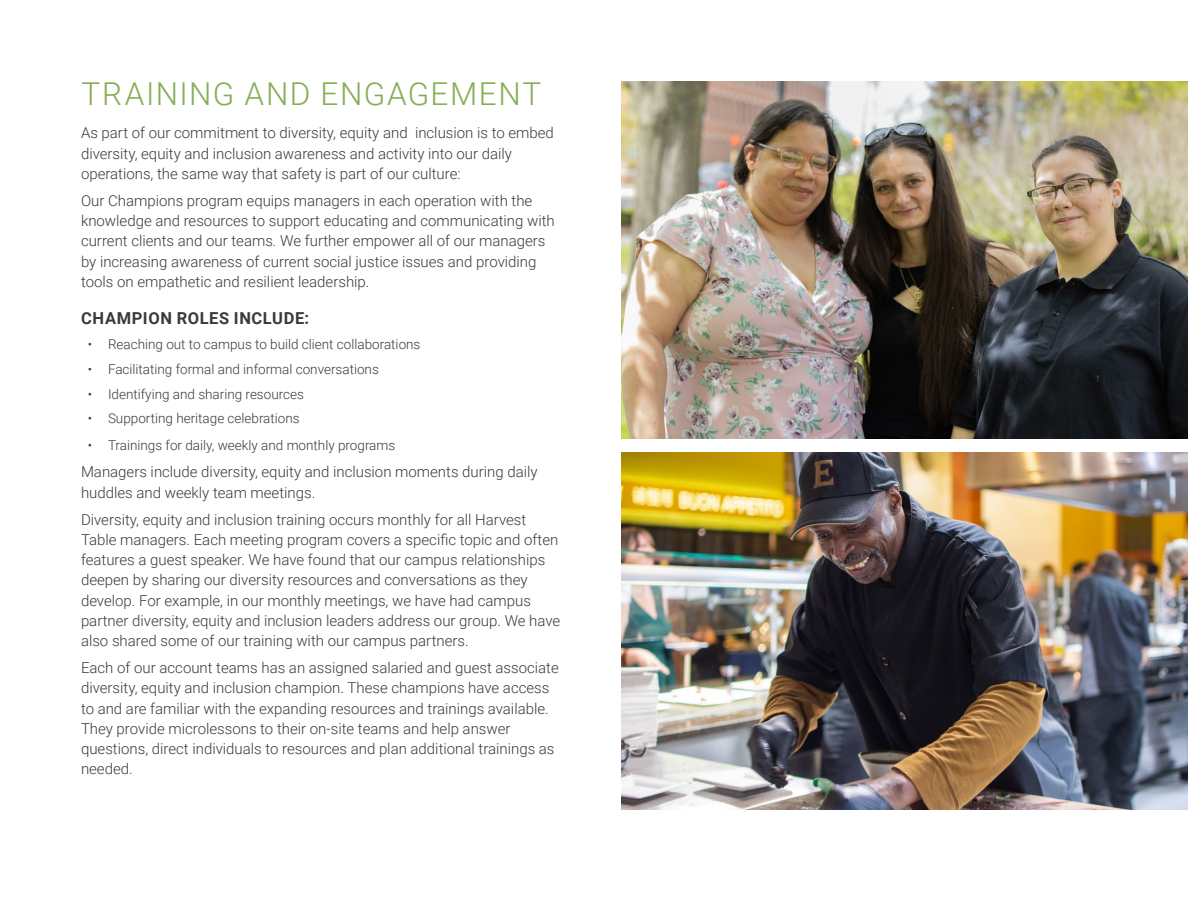
<style>
.page{position:relative;width:1188px;height:918px;background:#fff}
.page>*{position:absolute;margin:0;border:0;box-sizing:border-box;transform-origin:0 0}
.t1{font:300 31.5px "Roboto";letter-spacing:.05em;color:#85ad54}
.t2{font:700 16.5px "Roboto";letter-spacing:.035em;color:#3d3936}
.t3{font:300 15px/20.2px "Roboto";color:#3d3936}
.t4{font:300 13.5px "Roboto";color:#3d3936}
</style>
<div class="page">
<img style="left:621px;top:81px;width:567px;height:358px">
<img style="left:621px;top:452px;width:567px;height:358px">
<h1 class="t1" style="left:82px;top:71px;width:461px">TRAINING AND ENGAGEMENT</h1>
<p class="t3" style="left:81px;top:122px;width:474px">As part of our commitment to diversity, equity and inclusion is to embed diversity, equity and inclusion awareness and activity into our daily operations, the same way that safety is part of our culture:</p>
<p class="t3" style="left:81px;top:190px;width:475px">Our Champions program equips managers in each operation with the knowledge and resources to support educating and communicating with current clients and our teams. We further empower all of our managers by increasing awareness of current social justice issues and providing tools on empathetic and resilient leadership.</p>
<p class="t2" style="left:81px;top:307px;width:229px">CHAMPION ROLES INCLUDE:</p>
<p class="t4" style="left:88px;top:335px;width:334px">• Reaching out to campus to build client collaborations</p>
<p class="t4" style="left:88px;top:360px;width:293px">• Facilitating formal and informal conversations</p>
<p class="t4" style="left:88px;top:384px;width:218px">• Identifying and sharing resources</p>
<p class="t4" style="left:88px;top:409px;width:213px">• Supporting heritage celebrations</p>
<p class="t4" style="left:88px;top:436px;width:309px">• Trainings for daily, weekly and monthly programs</p>
<p class="t3" style="left:81px;top:461px;width:458px">Managers include diversity, equity and inclusion moments during daily huddles and weekly team meetings.</p>
<p class="t3" style="left:81px;top:509px;width:481px">Diversity, equity and inclusion training occurs monthly for all Harvest Table managers. Each meeting program covers a specific topic and often features a guest speaker. We have found that our campus relationships deepen by sharing our diversity resources and conversations as they develop. For example, in our monthly meetings, we have had campus partner diversity, equity and inclusion leaders address our group. We have also shared some of our training with our campus partners.</p>
<p class="t3" style="left:81px;top:657px;width:479px">Each of our account teams has an assigned salaried and guest associate diversity, equity and inclusion champion. These champions have access to and are familiar with the expanding resources and trainings available.<br>They provide microlessons to their on-site teams and help answer questions, direct individuals to resources and plan additional trainings as needed.</p>
</div>
